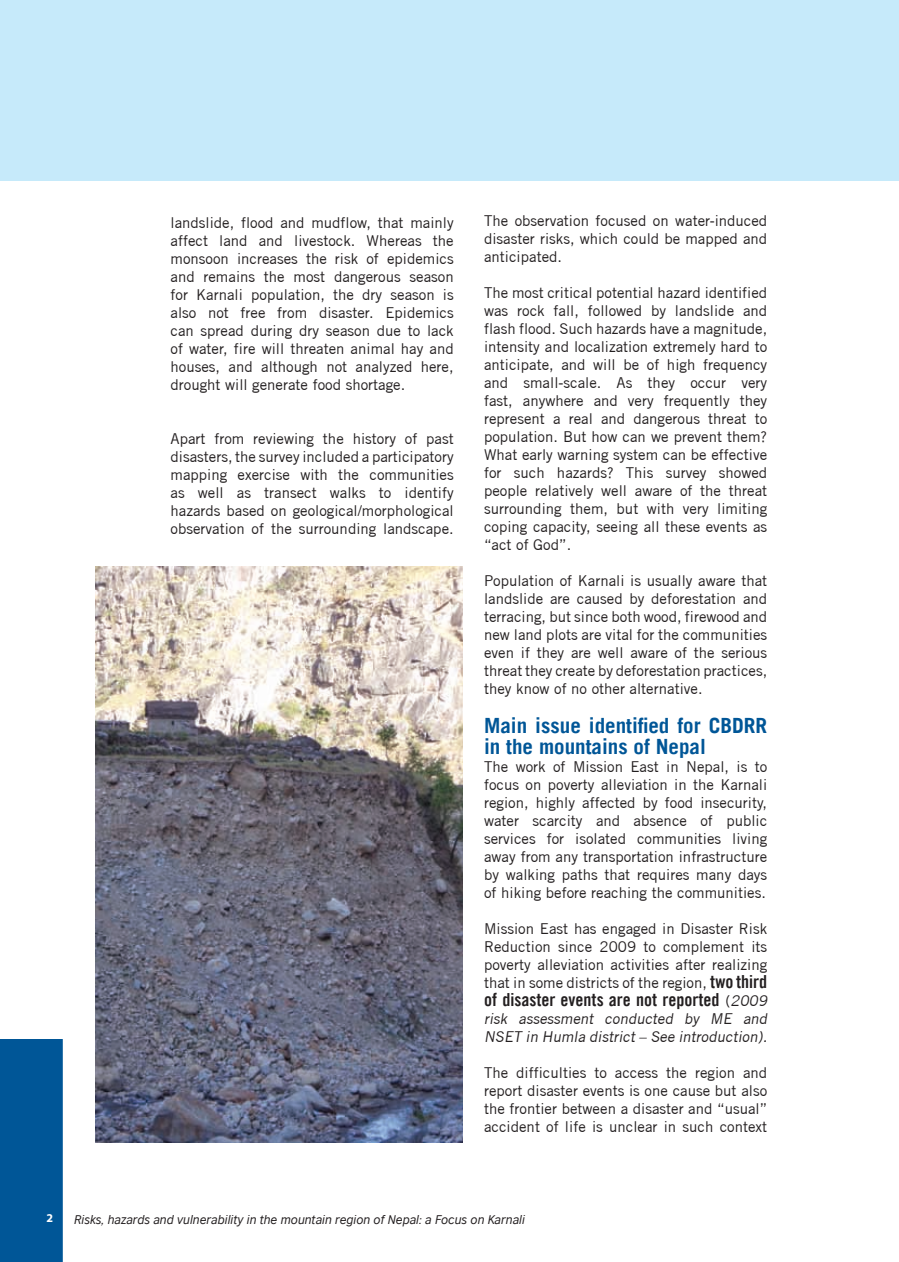
<style>
.page{position:relative;width:899px;height:1262px;background:#fff}
.page>*{position:absolute;margin:0;border:0;box-sizing:border-box;transform-origin:0 0}
.t1{font:700 21px/21px "Trade Gothic";color:#005697}
.t2{font:18px "Trade Gothic Bold Cond Twenty";color:#231f20}
.t3{font:15px/18px "Trade Gothic";color:#231f20;text-align:justify}
.t4{font:italic 15px/18px "Trade Gothic";color:#231f20}
.t5{font:italic 12px "British Council Sans";color:#231f20}
.t6{font:700 12px "Myriad Pro";color:#fff}
.s1{font-family:"Trade Gothic Bold Cond Twenty";font-size:18px}
.s2{font-family:"Trade Gothic";font-size:15px}
.s3{font-family:"Trade Gothic";font-style:italic;font-size:15px}
</style>
<div class="page">
<div style="left:0;top:0;width:898px;height:181px;background:#c6eafa"></div>
<img style="left:96px;top:566px;width:366px;height:576px">
<div style="left:0;top:1039px;width:63px;height:223px;background:#005697"></div>
<p class="t3" style="left:170px;top:214px;width:284px">landslide, flood and mudflow, that mainly affect land and livestock. Whereas the monsoon increases the risk of epidemics and remains the most dangerous season for Karnali population, the dry season is also not free from disaster. Epidemics can spread during dry season due to lack of water, fire will threaten animal hay and houses, and although not analyzed here, drought will generate food shortage.</p>
<p class="t3" style="left:170px;top:430px;width:284px">Apart from reviewing the history of past disasters, the survey included a participatory mapping exercise with the communities as well as transect walks to identify hazards based on geological/morphological observation of the surrounding landscape.</p>
<p class="t3" style="left:484px;top:212px;width:284px">The observation focused on water-induced disaster risks, which could be mapped and anticipated.</p>
<p class="t3" style="left:484px;top:284px;width:284px">The most critical potential hazard identified was rock fall, followed by landslide and flash flood. Such hazards have a magnitude, intensity and localization extremely hard to anticipate, and will be of high frequency and small-scale. As they occur very fast, anywhere and very frequently they represent a real and dangerous threat to population. But how can we prevent them?<br>What early warning system can be effective for such hazards? This survey showed people relatively well aware of the threat surrounding them, but with very limiting coping capacity, seeing all these events as “act of God”.</p>
<p class="t3" style="left:484px;top:572px;width:284px">Population of Karnali is usually aware that landslide are caused by deforestation and terracing, but since both wood, firewood and new land plots are vital for the communities even if they are well aware of the serious threat they create by deforestation practices, they know of no other alternative.</p>
<p class="t1" style="left:484px;top:715px;width:284px">Main issue identified for CBDRR in the mountains of Nepal</p>
<p class="t3" style="left:484px;top:758px;width:284px">The work of Mission East in Nepal, is to focus on poverty alleviation in the Karnali region, highly affected by food insecurity, water scarcity and absence of public services for isolated communities living away from any transportation infrastructure by walking paths that requires many days of hiking before reaching the communities.</p>
<p class="t3" style="left:484px;top:920px;width:284px">Mission East has engaged in Disaster Risk Reduction since 2009 to complement its poverty alleviation activities after realizing that in some districts of the region, <span class="s1">two third</span></p>
<p class="t2" style="left:484px;top:989px;width:287px">of disaster events are not reported <span class="s2">(</span><span class="s3">2009</span></p>
<p class="t4" style="left:484px;top:1010px;width:287px">risk assessment conducted by ME and<br>NSET in Humla district – See introduction).</p>
<p class="t3" style="left:484px;top:1064px;width:284px">The difficulties to access the region and report disaster events is one cause but also the frontier between a disaster and “usual” accident of life is unclear in such context</p>
<p class="t6" style="left:46px;top:1210px;width:8px">2</p>
<p class="t5" style="left:74px;top:1212px;width:452px">Risks, hazards and vulnerability in the mountain region of Nepal: a Focus on Karnali</p>
</div>
